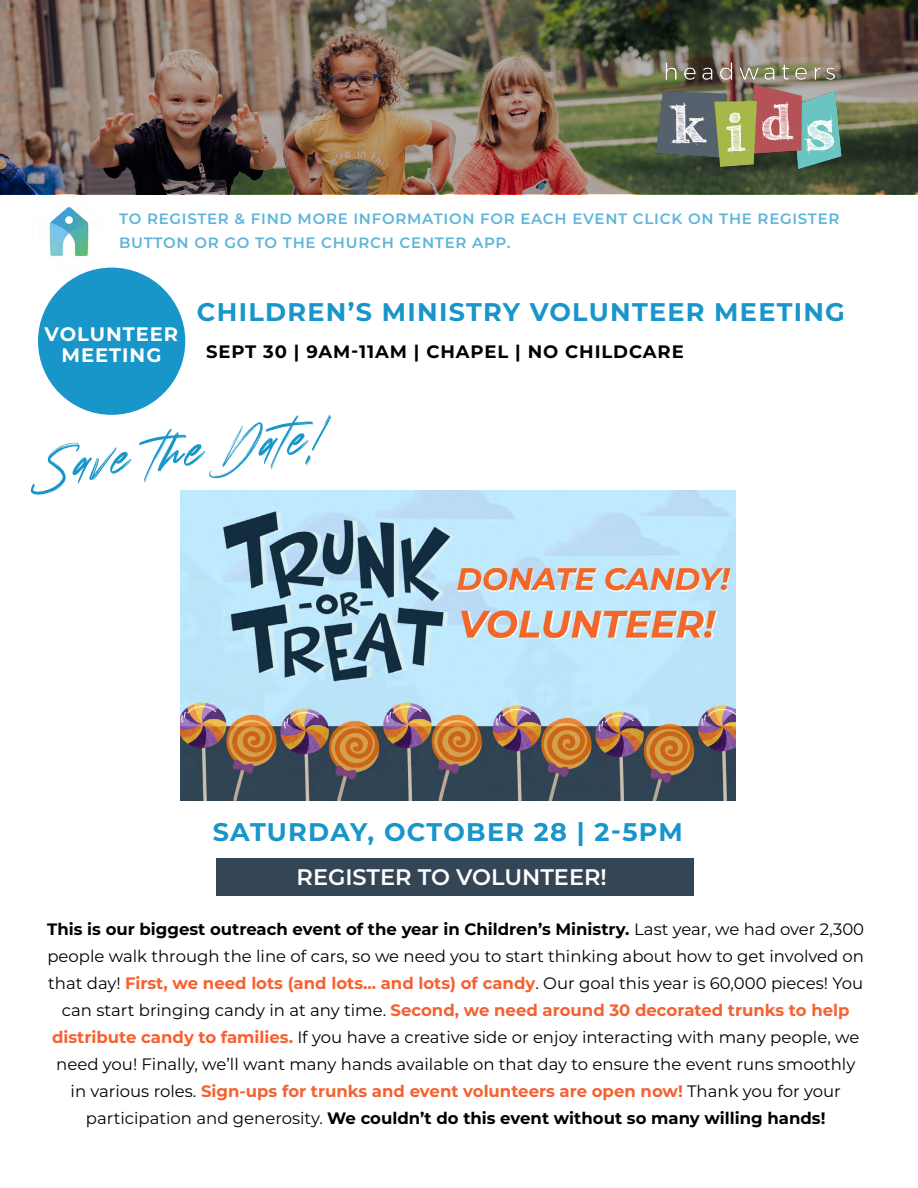
<style>
.page{position:relative;width:918px;height:1188px;background:#fff}
.page>*{position:absolute;margin:0;border:0;box-sizing:border-box;transform-origin:0 0}
.t1{font:700 25.5px "Montserrat";letter-spacing:.05em;color:#1895c9}
.t2{font:600 22.5px "Montserrat";color:#fff}
.t3{font:700 19.5px/21px "Montserrat";letter-spacing:.05em;color:#fff;text-align:center}
.t4{font:700 18px "Montserrat";letter-spacing:.05em;color:#000}
.t5{font:16.5px/27px "Montserrat";color:#000;text-align:center}
.t6{font:600 15px/24px "Montserrat";letter-spacing:.05em;color:#5db5d9}
.s1{font-weight:700}
.s2{font-weight:700;color:#f56131}
</style>
<div class="page">
<div style="left:38px;top:268px;width:147px;height:147px;background:#1895c9;border-radius:50%"></div>
<div style="left:216px;top:858px;width:478px;height:38px;background:#344555"></div>
<img style="left:0;top:0;width:918px;height:194px">
<img style="left:627px;top:54px;width:238px;height:122px">
<img style="left:31px;top:194px;width:75px;height:74px">
<svg style="left:30px;top:415px;width:301px;height:81px"></svg>
<img style="left:181px;top:490px;width:555px;height:310px">
<p class="t6" style="left:119px;top:206px;width:722px">TO REGISTER &amp; FIND MORE INFORMATION FOR EACH EVENT CLICK ON THE REGISTER<br>BUTTON OR GO TO THE CHURCH CENTER APP.</p>
<p class="t3" style="left:45px;top:322px;width:135px">VOLUNTEER<br>MEETING</p>
<h1 class="t1" style="left:197px;top:294px;width:650px">CHILDREN’S MINISTRY VOLUNTEER MEETING</h1>
<p class="t4" style="left:206px;top:338px;width:479px">SEPT 30 | 9AM-11AM | CHAPEL | NO CHILDCARE</p>
<h1 class="t1" style="left:213px;top:813px;width:472px">SATURDAY, OCTOBER 28 | 2-5PM</h1>
<h2 class="t2" style="left:297px;top:862px;width:312px">REGISTER TO VOLUNTEER!</h2>
<p class="t5" style="left:47px;top:916px;width:818px"><span class="s1">This is our biggest outreach event of the year in Children’s Ministry.</span> Last year, we had over 2,300 people walk through the line of cars, so we need you to start thinking about how to get involved on that day! <span class="s2">First, we need lots (and lots... and lots) of candy</span>. Our goal this year is 60,000 pieces! You can start bringing candy in at any time. <span class="s2">Second, we need around 30 decorated trunks to help distribute candy to families.</span> If you have a creative side or enjoy interacting with many people, we need you! Finally, we’ll want many hands available on that day to ensure the event runs smoothly in various roles. <span class="s2">Sign-ups for trunks and event volunteers are open now!</span> Thank you for your participation and generosity. <span class="s1">We couldn’t do this event without so many willing hands!</span></p>
</div>
